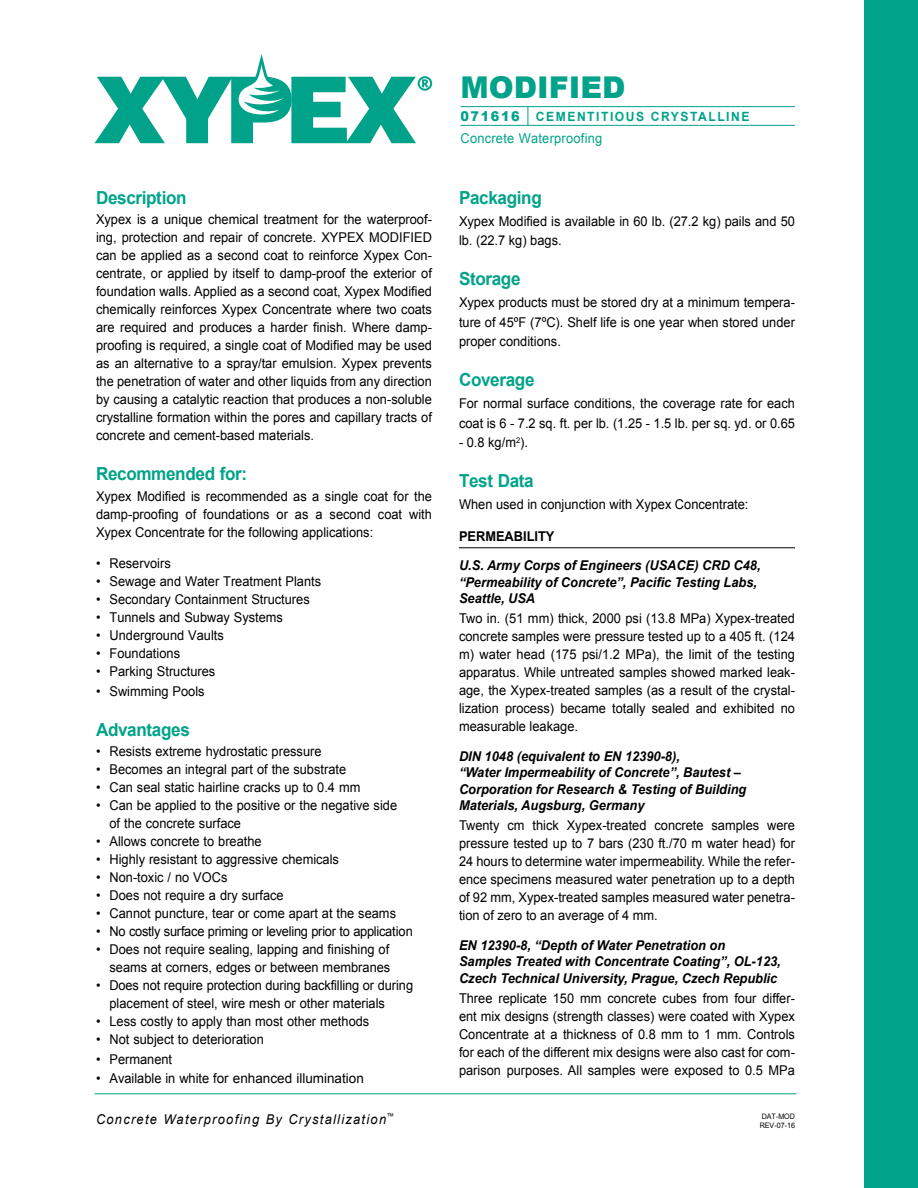
<style>
.page{position:relative;width:918px;height:1188px;background:#fff}
.page>*{position:absolute;margin:0;border:0;box-sizing:border-box;transform-origin:0 0}
.t1{font:900 30px "Arial";color:#00a389}
.t2{font:700 18px "Arial";letter-spacing:-.02em;color:#00a389;scale:.95 1}
.t3{font:13.5px/18px "Arial";color:#000;text-align:justify;scale:.95 1}
.t4{font:italic 700 13.5px/16.2px "Arial";color:#000;scale:.95 1}
.t5{font:13.5px "Arial";letter-spacing:-.02em;color:#000;scale:.95 1}
.t6{font:italic 13.5px "Arial";letter-spacing:.1em;color:#000;scale:.95 1}
.t7{font:13.5px "Arial";letter-spacing:.02em;color:#00a389;scale:.95 1}
.t8{font:700 13.5px "Arial";color:#000;scale:.95 1}
.t9{font:700 12.75px "Arial";letter-spacing:.125em;color:#00a389;scale:.95 1}
.t10{font:7.5px/9px "Arial";color:#000;scale:.95 1}
.s1{font-weight:900;font-size:13.5px}
.s2{font-weight:400;font-size:19.8px}
</style>
<div class="page">
<div style="left:864px;top:0;width:54px;height:1188px;background:#00a389"></div>
<hr style="left:459px;top:547px;width:336px;height:1px;background:#000">
<hr style="left:460px;top:106px;width:335px;height:1px;background:#00a389">
<hr style="left:460px;top:125px;width:335px;height:1px;background:#00a389">
<hr style="left:94px;top:1093px;width:702px;height:1px;background:#00a389">
<svg style="left:95px;top:54px;width:337px;height:89px"></svg>
<h2 class="t2" style="left:96px;top:185px;width:97px">Description</h2>
<p class="t3" style="left:96px;top:211px;width:355px">Xypex is a unique chemical treatment for the waterproof&shy;ing, protection and repair of concrete. XYPEX MODIFIED can be applied as a second coat to reinforce Xypex Con&shy;centrate, or applied by itself to damp-proof the exterior of foundation walls. Applied as a second coat, Xypex Modified chemically reinforces Xypex Concentrate where two coats are required and produces a harder finish. Where damp&shy;proofing is required, a single coat of Modified may be used as an alternative to a spray/tar emulsion. Xypex prevents the penetration of water and other liquids from any direction by causing a catalytic reaction that produces a non-soluble crystalline formation within the pores and capillary tracts of concrete and cement-based materials.</p>
<h2 class="t2" style="left:96px;top:462px;width:161px">Recommended for:</h2>
<p class="t3" style="left:96px;top:487px;width:355px">Xypex Modified is recommended as a single coat for the damp-proofing of foundations or as a second coat with Xypex Concentrate for the following applications:</p>
<p class="t3" style="left:96px;top:555px;width:80px">• Reservoirs</p>
<p class="t3" style="left:96px;top:573px;width:239px">• Sewage and Water Treatment Plants</p>
<p class="t3" style="left:96px;top:591px;width:227px">• Secondary Containment Structures</p>
<p class="t3" style="left:96px;top:609px;width:198px">• Tunnels and Subway Systems</p>
<p class="t3" style="left:96px;top:627px;width:136px">• Underground Vaults</p>
<p class="t3" style="left:96px;top:645px;width:90px">• Foundations</p>
<p class="t3" style="left:96px;top:663px;width:127px">• Parking Structures</p>
<p class="t3" style="left:96px;top:682px;width:116px">• Swimming Pools</p>
<h2 class="t2" style="left:96px;top:717px;width:100px">Advantages</h2>
<p class="t3" style="left:96px;top:743px;width:239px">• Resists extreme hydrostatic pressure</p>
<p class="t3" style="left:96px;top:761px;width:265px">• Becomes an integral part of the substrate</p>
<p class="t3" style="left:96px;top:779px;width:280px">• Can seal static hairline cracks up to 0.4 mm</p>
<p class="t3" style="left:110px;top:797px;width:304px;text-indent:-14px">• Can be applied to the positive or the negative side of the concrete surface</p>
<p class="t3" style="left:96px;top:833px;width:176px">• Allows concrete to breathe</p>
<p class="t3" style="left:96px;top:851px;width:257px">• Highly resistant to aggressive chemicals</p>
<p class="t3" style="left:96px;top:869px;width:140px">• Non-toxic / no VOCs</p>
<p class="t3" style="left:96px;top:887px;width:199px">• Does not require a dry surface</p>
<p class="t3" style="left:96px;top:905px;width:317px">• Cannot puncture, tear or come apart at the seams</p>
<p class="t5" style="left:96px;top:923px;width:335px">• No costly surface priming or leveling prior to application</p>
<p class="t3" style="left:96px;top:941px;width:311px;text-align:right">• Does not require sealing, lapping and finishing of seams at corners, edges or between membranes</p>
<p class="t3" style="left:110px;top:977px;width:321px;text-indent:-14px">• Does not require protection during backfilling or during placement of steel, wire mesh or other materials</p>
<p class="t3" style="left:96px;top:1013px;width:289px">• Less costly to apply than most other methods</p>
<p class="t3" style="left:96px;top:1031px;width:178px">• Not subject to deterioration</p>
<p class="t3" style="left:96px;top:1050px;width:82px">• Permanent</p>
<p class="t3" style="left:96px;top:1070px;width:283px">• Available in white for enhanced illumination</p>
<h1 class="t1" style="left:460px;top:66px;width:166px">MODIFIED</h1>
<p class="t9" style="left:460px;top:108px;width:306px"><span class="s1">071616</span> <span class="s2">|</span> CEMENTITIOUS CRYSTALLINE</p>
<p class="t7" style="left:460px;top:130px;width:151px">Concrete Waterproofing</p>
<h2 class="t2" style="left:459px;top:185px;width:89px">Packaging</h2>
<p class="t3" style="left:459px;top:211px;width:355px;line-height:19.5px">Xypex Modified is available in 60 lb. (27.2 kg) pails and 50 lb. (22.7 kg) bags.</p>
<h2 class="t2" style="left:459px;top:267px;width:66px">Storage</h2>
<p class="t3" style="left:459px;top:293px;width:355px;line-height:19.5px">Xypex products must be stored dry at a minimum tempera&shy;ture of 45ºF (7ºC). Shelf life is one year when stored under proper conditions.</p>
<h2 class="t2" style="left:459px;top:368px;width:81px">Coverage</h2>
<p class="t3" style="left:459px;top:394px;width:355px;line-height:19.5px">For normal surface conditions, the coverage rate for each coat is 6 - 7.2 sq. ft. per lb. (1.25 - 1.5 lb. per sq. yd. or 0.65</p>
<p class="t3" style="left:459px;top:434px;width:74px">- 0.8 kg/m<sup>2</sup>).</p>
<h2 class="t2" style="left:459px;top:469px;width:80px">Test Data</h2>
<p class="t3" style="left:459px;top:496px;width:306px">When used in conjunction with Xypex Concentrate:</p>
<p class="t8" style="left:459px;top:527px;width:102px">PERMEABILITY</p>
<p class="t4" style="left:459px;top:558px;width:319px">U.S. Army Corps of Engineers (USACE) CRD C48, “Permeability of Concrete”, Pacific Testing Labs,<br>Seattle, USA</p>
<p class="t3" style="left:459px;top:610px;width:355px">Two in. (51 mm) thick, 2000 psi (13.8 MPa) Xypex-treated concrete samples were pressure tested up to a 405 ft. (124 m) water head (175 psi/1.2 MPa), the limit of the testing apparatus. While untreated samples showed marked leak&shy;age, the Xypex-treated samples (as a result of the crystal&shy;lization process) became totally sealed and exhibited no measurable leakage.</p>
<p class="t4" style="left:459px;top:749px;width:304px">DIN 1048 (equivalent to EN 12390-8),<br>“Water Impermeability of Concrete”, Bautest – Corporation for Research &amp; Testing of Building Materials, Augsburg, Germany</p>
<p class="t3" style="left:459px;top:817px;width:355px">Twenty cm thick Xypex-treated concrete samples were pressure tested up to 7 bars (230 ft./70 m water head) for 24 hours to determine water impermeability. While the refer&shy;ence specimens measured water penetration up to a depth of 92 mm, Xypex-treated samples measured water penetra&shy;tion of zero to an average of 4 mm.</p>
<p class="t4" style="left:459px;top:938px;width:340px">EN 12390-8, “Depth of Water Penetration on<br>Samples Treated with Concentrate Coating”, OL-123,<br>Czech Technical University, Prague, Czech Republic</p>
<p class="t3" style="left:459px;top:990px;width:355px">Three replicate 150 mm concrete cubes from four differ&shy;ent mix designs (strength classes) were coated with Xypex Concentrate at a thickness of 0.8 mm to 1 mm. Controls for each of the different mix designs were also cast for com&shy;parison purposes. All samples were exposed to 0.5 MPa</p>
<p class="t6" style="left:96px;top:1110px;width:315px">Concrete Waterproofing By Crystallization<sup>™</sup></p>
<p class="t10" style="left:760px;top:1112px;width:39px">DAT-MOD<br>REV-07-16</p>
</div>
